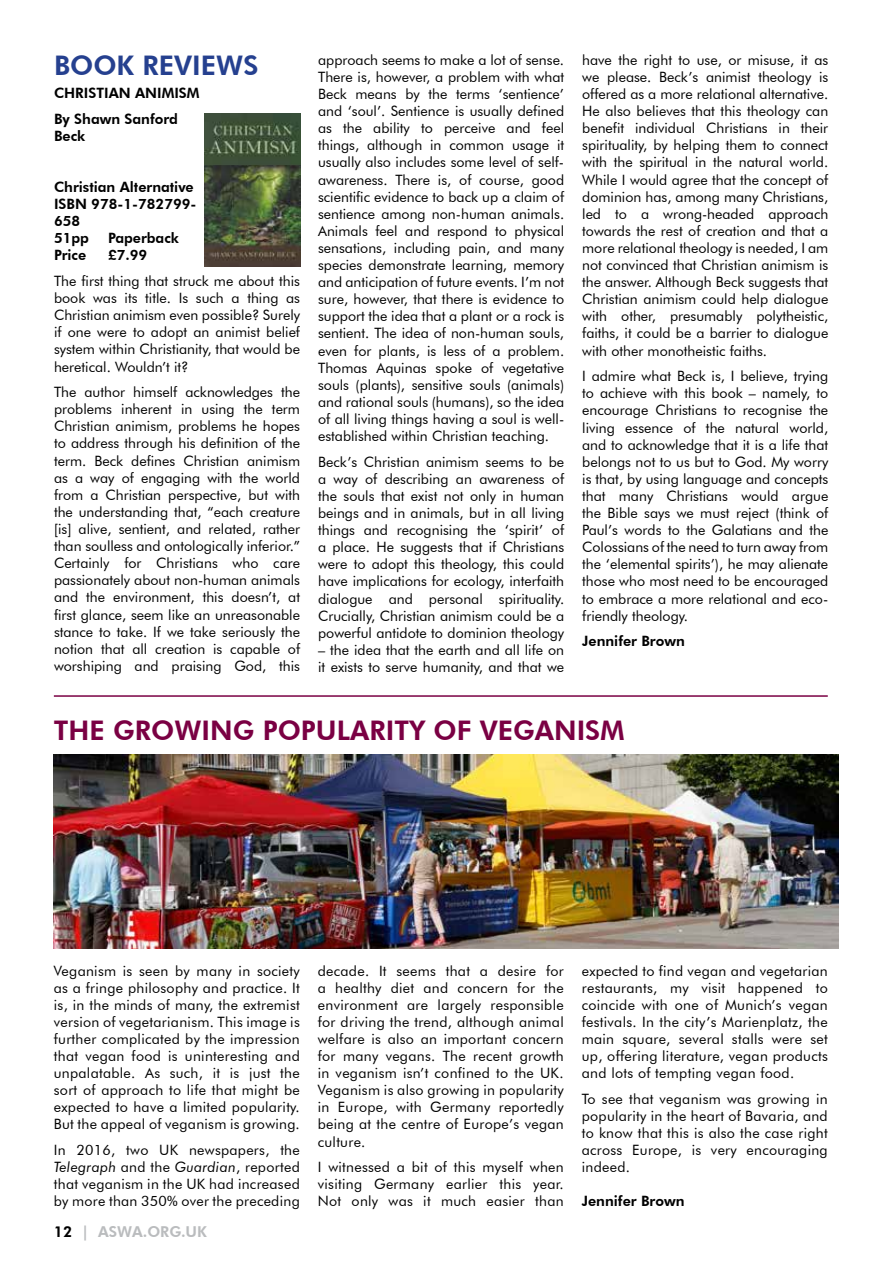
<style>
.page{position:relative;width:893px;height:1263px;background:#fff}
.page>*{position:absolute;margin:0;border:0;box-sizing:border-box;transform-origin:0 0}
.t1{font:800 27px "Futura BT";color:#7a0043}
.t2{font:800 27px "Futura BT";color:#25408f}
.t3{font:800 15px "Futura BT";color:#babcbe}
.t4{font:14.25px/17.1px "Futura BT";color:#000;text-align:justify}
.t5{font:800 14.25px/17.1px "Futura BT";color:#000}
.s1{font-style:italic}
.s2{color:#000}
</style>
<div class="page">
<img style="left:204px;top:114px;width:96px;height:152px">
<hr style="left:54px;top:695px;width:774px;height:2px;background:#7a0043">
<img style="left:54px;top:755px;width:785px;height:193px">
<h1 class="t2" style="left:54px;top:49px;width:206px">BOOK REVIEWS</h1>
<p class="t5" style="left:54px;top:80px;width:147px;line-height:25.7px">CHRISTIAN ANIMISM<br>By Shawn Sanford</p>
<p class="t5" style="left:54px;top:127px;width:33px">Beck</p>
<p class="t5" style="left:54px;top:178px;width:144px">Christian Alternative<br>ISBN 978-1-782799-<br>658<br>51pp</p>
<p class="t5" style="left:108px;top:230px;width:72px">Paperback</p>
<p class="t5" style="left:54px;top:247px;width:34px">Price</p>
<p class="t5" style="left:108px;top:247px;width:41px">£7.99</p>
<p class="t4" style="left:54px;top:272px;width:248px">The first thing that struck me about this book was its title. Is such a thing as Christian animism even possible? Surely if one were to adopt an animist belief system within Christianity, that would be heretical. Wouldn’t it?</p>
<p class="t4" style="left:54px;top:383px;width:248px">The author himself acknowledges the problems inherent in using the term Christian animism, problems he hopes to address through his definition of the term. Beck defines Christian animism as a way of engaging with the world from a Christian perspective, but with the understanding that, “each creature [is] alive, sentient, and related, rather than soulless and ontologically inferior.” Certainly for Christians who care passionately about non-human animals and the environment, this doesn’t, at first glance, seem like an unreasonable stance to take. If we take seriously the notion that all creation is capable of worshiping and praising God, this</p>
<p class="t4" style="left:318px;top:51px;width:248px">approach seems to make a lot of sense.<br>There is, however, a problem with what Beck means by the terms ‘sentience’ and ‘soul’. Sentience is usually defined as the ability to perceive and feel things, although in common usage it usually also includes some level of self&shy;awareness. There is, of course, good scientific evidence to back up a claim of sentience among non-human animals.<br>Animals feel and respond to physical sensations, including pain, and many species demonstrate learning, memory and anticipation of future events. I’m not sure, however, that there is evidence to support the idea that a plant or a rock is sentient. The idea of non-human souls, even for plants, is less of a problem.<br>Thomas Aquinas spoke of vegetative souls (plants), sensitive souls (animals) and rational souls (humans), so the idea of all living things having a soul is well&shy;established within Christian teaching.</p>
<p class="t4" style="left:318px;top:453px;width:248px">Beck’s Christian animism seems to be a way of describing an awareness of the souls that exist not only in human beings and in animals, but in all living things and recognising the ‘spirit’ of a place. He suggests that if Christians were to adopt this theology, this could have implications for ecology, interfaith dialogue and personal spirituality.<br>Crucially, Christian animism could be a powerful antidote to dominion theology</p>
<p class="t4" style="left:318px;top:641px;width:248px">– the idea that the earth and all life on it exists to serve humanity, and that we</p>
<p class="t4" style="left:582px;top:51px;width:248px">have the right to use, or misuse, it as we please. Beck’s animist theology is offered as a more relational alternative.<br>He also believes that this theology can benefit individual Christians in their spirituality, by helping them to connect with the spiritual in the natural world.<br>While I would agree that the concept of dominion has, among many Christians, led to a wrong-headed approach towards the rest of creation and that a more relational theology is needed, I am not convinced that Christian animism is the answer. Although Beck suggests that Christian animism could help dialogue with other, presumably polytheistic, faiths, it could be a barrier to dialogue with other monotheistic faiths.</p>
<p class="t4" style="left:582px;top:367px;width:248px">I admire what Beck is, I believe, trying to achieve with this book – namely, to encourage Christians to recognise the living essence of the natural world, and to acknowledge that it is a life that belongs not to us but to God. My worry is that, by using language and concepts that many Christians would argue the Bible says we must reject (think of Paul’s words to the Galatians and the Colossians of the need to turn away from the ‘elemental spirits’), he may alienate those who most need to be encouraged to embrace a more relational and eco&shy;friendly theology.</p>
<p class="t5" style="left:582px;top:632px;width:104px">Jennifer Brown</p>
<h1 class="t1" style="left:54px;top:714px;width:572px">THE GROWING POPULARITY OF VEGANISM</h1>
<p class="t4" style="left:54px;top:962px;width:247px">Veganism is seen by many in society as a fringe philosophy and practice. It is, in the minds of many, the extremist version of vegetarianism. This image is further complicated by the impression that vegan food is uninteresting and unpalatable. As such, it is just the sort of approach to life that might be expected to have a limited popularity.<br>But the appeal of veganism is growing.</p>
<p class="t4" style="left:54px;top:1141px;width:247px">In 2016, two UK newspapers, the <span class="s1">Telegraph</span> and the <span class="s1">Guardian</span>, reported that veganism in the UK had increased by more than 350% over the preceding</p>
<p class="t3" style="left:54px;top:1222px;width:155px"><span class="s2">12</span> | ASWA.ORG.UK</p>
<p class="t4" style="left:318px;top:962px;width:247px">decade. It seems that a desire for a healthy diet and concern for the environment are largely responsible for driving the trend, although animal welfare is also an important concern for many vegans. The recent growth in veganism isn’t confined to the UK.<br>Veganism is also growing in popularity in Europe, with Germany reportedly being at the centre of Europe’s vegan culture.</p>
<p class="t4" style="left:318px;top:1158px;width:247px">I witnessed a bit of this myself when visiting Germany earlier this year.<br>Not only was it much easier than</p>
<p class="t4" style="left:582px;top:962px;width:247px">expected to find vegan and vegetarian restaurants, my visit happened to coincide with one of Munich’s vegan festivals. In the city’s Marienplatz, the main square, several stalls were set up, offering literature, vegan products and lots of tempting vegan food.</p>
<p class="t4" style="left:582px;top:1090px;width:247px">To see that veganism was growing in popularity in the heart of Bavaria, and to know that this is also the case right across Europe, is very encouraging indeed.</p>
<p class="t5" style="left:582px;top:1192px;width:104px">Jennifer Brown</p>
</div>
